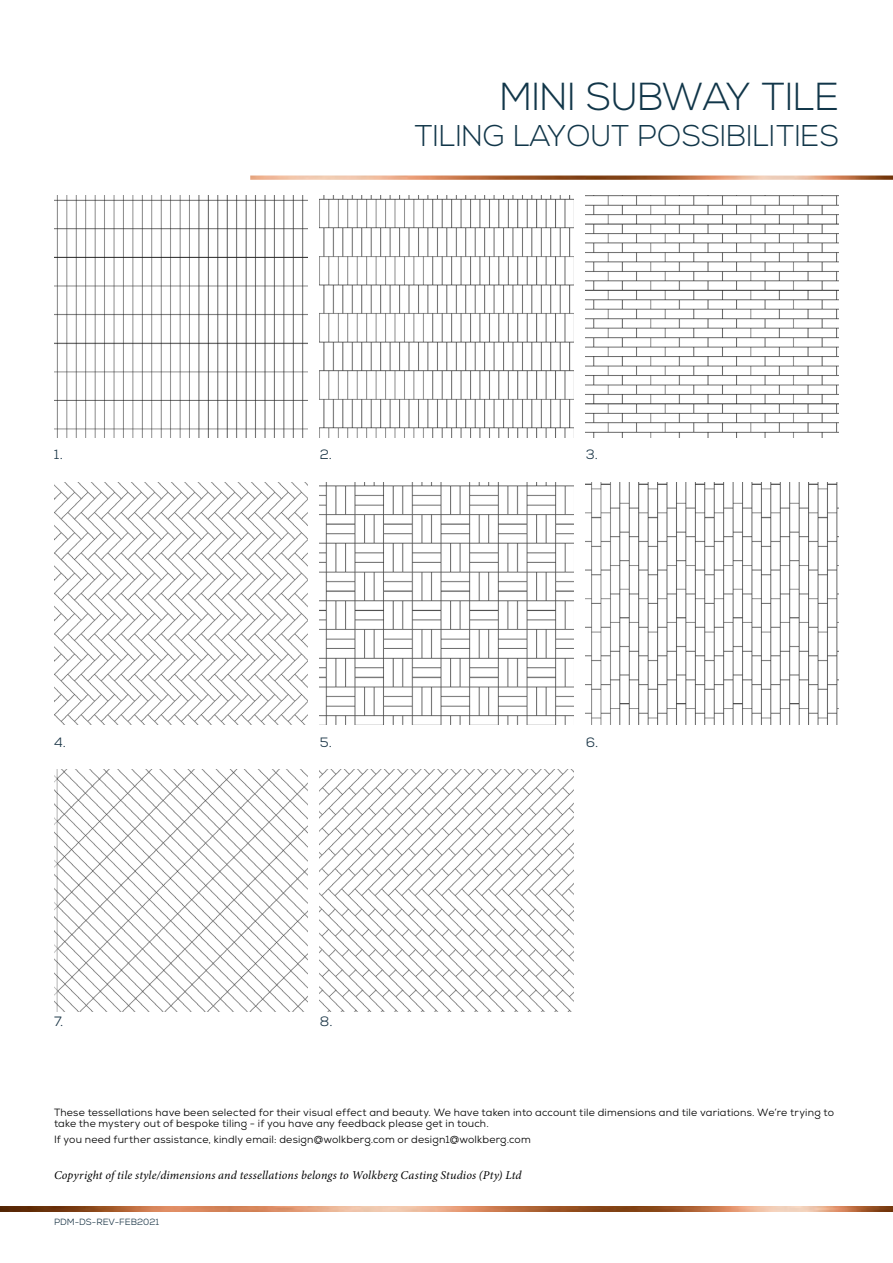
<style>
.page{position:relative;width:893px;height:1263px;background:#fff}
.page>*{position:absolute;margin:0;border:0;box-sizing:border-box;transform-origin:0 0}
.t1{font:300 39px "Nexa";color:#113649}
.t2{font:300 30px "Nexa";color:#113649}
.t3{font:13.5px "Nexa";color:#1b3647}
.t4{font:italic 12px "Minion Pro";letter-spacing:.015em;color:#000}
.t5{font:10.5px/10.5px "Nexa";letter-spacing:.015em;color:#000}
.t6{font:9px "Nexa";color:#1b3647}
</style>
<div class="page">
<img style="left:250px;top:175px;width:643px;height:5px">
<img style="left:0;top:1207px;width:893px;height:4px">
<img style="left:54px;top:196px;width:253px;height:242px">
<img style="left:586px;top:196px;width:253px;height:242px">
<img style="left:320px;top:196px;width:253px;height:242px">
<img style="left:54px;top:483px;width:253px;height:242px">
<img style="left:320px;top:483px;width:253px;height:242px">
<img style="left:586px;top:483px;width:253px;height:242px">
<img style="left:54px;top:770px;width:253px;height:242px">
<img style="left:320px;top:770px;width:253px;height:242px">
<h1 class="t1" style="left:500px;top:75px;width:340px">MINI SUBWAY TILE</h1>
<h2 class="t2" style="left:415px;top:119px;width:426px">TILING LAYOUT POSSIBILITIES</h2>
<p class="t3" style="left:54px;top:446px;width:10px">1.</p>
<p class="t3" style="left:320px;top:446px;width:14px">2.</p>
<p class="t3" style="left:586px;top:446px;width:14px">3.</p>
<p class="t3" style="left:54px;top:734px;width:13px">4.</p>
<p class="t3" style="left:320px;top:734px;width:14px">5.</p>
<p class="t3" style="left:586px;top:734px;width:14px">6.</p>
<p class="t3" style="left:54px;top:1013px;width:11px">7.</p>
<p class="t3" style="left:320px;top:1013px;width:14px">8.</p>
<p class="t5" style="left:54px;top:1107px;width:781px">These tessellations have been selected for their visual effect and beauty. We have taken into account tile dimensions and tile variations. We’re trying to take the mystery out of bespoke tiling - if you have any feedback please get in touch.</p>
<p class="t5" style="left:54px;top:1134px;width:478px">If you need further assistance, kindly email: design@wolkberg.com or design1@wolkberg.com</p>
<p class="t4" style="left:54px;top:1167px;width:469px">Copyright of tile style/dimensions and tessellations belongs to Wolkberg Casting Studios (Pty) Ltd</p>
<p class="t6" style="left:54px;top:1216px;width:107px">PDM-DS-REV-FEB2021</p>
</div>
